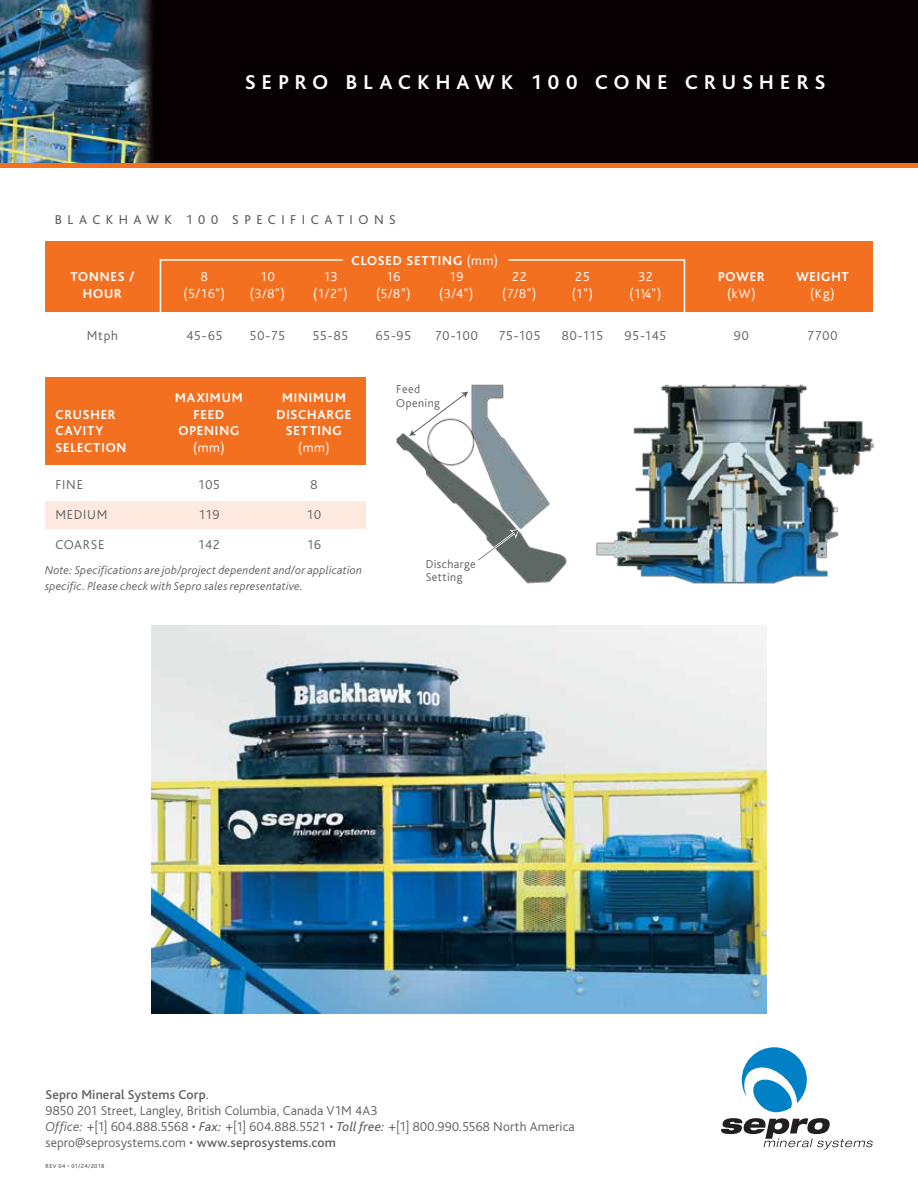
<style>
.page{position:relative;width:918px;height:1188px;background:#fff}
.page>*{position:absolute;margin:0;border:0;box-sizing:border-box;transform-origin:0 0}
.t1{font:700 21px "Bliss";letter-spacing:.3em;color:#fff}
.t2{font:300 13.5px/16.2px "Bliss";letter-spacing:.015em;color:#5f6062}
.t3{font:700 13.5px "Bliss";letter-spacing:.065em;color:#fff}
.t4{font:300 13.5px "Bliss";letter-spacing:.04em;color:#fff}
.t5{font:13.5px "Bliss";letter-spacing:.41em;color:#5f6062}
.t6{font:italic 300 12px/16.5px "Bliss";letter-spacing:.015em;color:#5f6062}
.t7{font:300 12px/13.5px "Bliss";letter-spacing:.035em;color:#5f6062}
.t8{font:500 6px "Bliss";letter-spacing:.06em;color:#5f6062}
.s1{font-weight:300}
.s2{font-weight:500}
.s3{font-style:italic}
.s4{font-weight:400;font-style:italic}
</style>
<div class="page">
<img style="left:0;top:0;width:918px;height:164px">
<hr style="left:0;top:164px;width:918px;height:4px;background:#f37021">
<div style="left:45px;top:241px;width:827px;height:71px;background:#f37021"></div>
<div style="left:45px;top:377px;width:321px;height:88px;background:#f37021"></div>
<div style="left:45px;top:501px;width:321px;height:28px;background:#fde9de"></div>
<svg style="left:159px;top:259px;width:184px;height:53px"></svg>
<svg style="left:508px;top:259px;width:178px;height:53px"></svg>
<img style="left:596px;top:384px;width:278px;height:200px">
<img style="left:151px;top:625px;width:616px;height:389px">
<svg style="left:742px;top:1047px;width:65px;height:65px"></svg>
<svg style="left:721px;top:1118px;width:152px;height:31px"></svg>
<img style="left:396px;top:384px;width:171px;height:200px">
<svg style="left:409px;top:392px;width:59px;height:44px"></svg>
<svg style="left:476px;top:528px;width:45px;height:35px"></svg>
<h1 class="t1" style="left:245px;top:71px;width:582px">SEPRO BLACKHAWK 100 CONE CRUSHERS</h1>
<p class="t5" style="left:55px;top:213px;width:343px">BLACKHAWK 100 SPECIFICATIONS</p>
<p class="t3" style="left:352px;top:253px;width:148px">CLOSED SETTING <span class="s1">(mm)</span></p>
<p class="t3" style="left:70px;top:270px;width:66px">TONNES /</p>
<p class="t4" style="left:201px;top:270px;width:8px">8</p>
<p class="t4" style="left:260px;top:270px;width:16px">10</p>
<p class="t4" style="left:323px;top:270px;width:16px">13</p>
<p class="t4" style="left:386px;top:270px;width:16px">16</p>
<p class="t4" style="left:449px;top:270px;width:16px">19</p>
<p class="t4" style="left:512px;top:270px;width:16px">22</p>
<p class="t4" style="left:575px;top:270px;width:16px">25</p>
<p class="t4" style="left:638px;top:270px;width:16px">32</p>
<p class="t3" style="left:718px;top:270px;width:48px">POWER</p>
<p class="t3" style="left:796px;top:270px;width:54px">WEIGHT</p>
<p class="t3" style="left:83px;top:286px;width:40px">HOUR</p>
<p class="t4" style="left:184px;top:286px;width:43px">(5/16")</p>
<p class="t4" style="left:250px;top:286px;width:36px">(3/8")</p>
<p class="t4" style="left:313px;top:286px;width:36px">(1/2")</p>
<p class="t4" style="left:376px;top:286px;width:36px">(5/8")</p>
<p class="t4" style="left:439px;top:286px;width:36px">(3/4")</p>
<p class="t4" style="left:502px;top:286px;width:36px">(7/8")</p>
<p class="t4" style="left:572px;top:286px;width:23px">(1")</p>
<p class="t4" style="left:630px;top:286px;width:33px">(1¼")</p>
<p class="t4" style="left:727px;top:286px;width:30px">(kW)</p>
<p class="t4" style="left:810px;top:286px;width:26px">(Kg)</p>
<p class="t2" style="left:87px;top:327px;width:33px">Mtph</p>
<p class="t2" style="left:186px;top:327px;width:37px">45-65</p>
<p class="t2" style="left:250px;top:327px;width:37px">50-75</p>
<p class="t2" style="left:313px;top:327px;width:37px">55-85</p>
<p class="t2" style="left:376px;top:327px;width:37px">65-95</p>
<p class="t2" style="left:435px;top:327px;width:44px">70-100</p>
<p class="t2" style="left:498px;top:327px;width:44px">75-105</p>
<p class="t2" style="left:562px;top:327px;width:43px">80-115</p>
<p class="t2" style="left:625px;top:327px;width:43px">95-145</p>
<p class="t2" style="left:734px;top:327px;width:17px">90</p>
<p class="t2" style="left:807px;top:327px;width:32px">7700</p>
<p class="t3" style="left:175px;top:391px;width:69px">MAXIMUM</p>
<p class="t3" style="left:282px;top:391px;width:65px">MINIMUM</p>
<p class="t3" style="left:55px;top:407px;width:62px">CRUSHER</p>
<p class="t3" style="left:194px;top:407px;width:32px">FEED</p>
<p class="t3" style="left:276px;top:407px;width:76px">DISCHARGE</p>
<p class="t3" style="left:55px;top:424px;width:49px">CAVITY</p>
<p class="t3" style="left:179px;top:424px;width:62px">OPENING</p>
<p class="t3" style="left:286px;top:424px;width:57px">SETTING</p>
<p class="t3" style="left:55px;top:440px;width:73px">SELECTION</p>
<p class="t4" style="left:193px;top:440px;width:33px">(mm)</p>
<p class="t4" style="left:298px;top:440px;width:33px">(mm)</p>
<p class="t2" style="left:55px;top:477px;width:29px">FINE</p>
<p class="t2" style="left:198px;top:477px;width:23px">105</p>
<p class="t2" style="left:310px;top:477px;width:8px">8</p>
<p class="t2" style="left:55px;top:507px;width:54px">MEDIUM</p>
<p class="t2" style="left:198px;top:507px;width:22px">119</p>
<p class="t2" style="left:307px;top:507px;width:16px">10</p>
<p class="t2" style="left:55px;top:537px;width:50px">COARSE</p>
<p class="t2" style="left:198px;top:537px;width:23px">142</p>
<p class="t2" style="left:307px;top:537px;width:16px">16</p>
<p class="t6" style="left:45px;top:562px;width:319px">Note: Specifications are job/project dependent and/or application specific. Please check with Sepro sales representative.</p>
<p class="t7" style="left:396px;top:383px;width:45px">Feed<br>Opening</p>
<p class="t7" style="left:426px;top:557px;width:51px">Discharge<br>Setting</p>
<p class="t2" style="left:46px;top:1086px;width:531px"><span class="s2">Sepro Mineral Systems Corp</span>.<br>9850 201 Street, Langley, British Columbia, Canada V1M 4A3<br><span class="s3">Office:</span> +[1] 604.888.5568 • <span class="s4">Fax:</span> +[1] 604.888.5521 • <span class="s4">Toll free:</span> +[1] 800.990.5568 North America sepro@seprosystems.com • <span class="s2">www.seprosystems.com</span></p>
<p class="t8" style="left:46px;top:1163px;width:60px">REV 04 • 01/24/2018</p>
</div>
